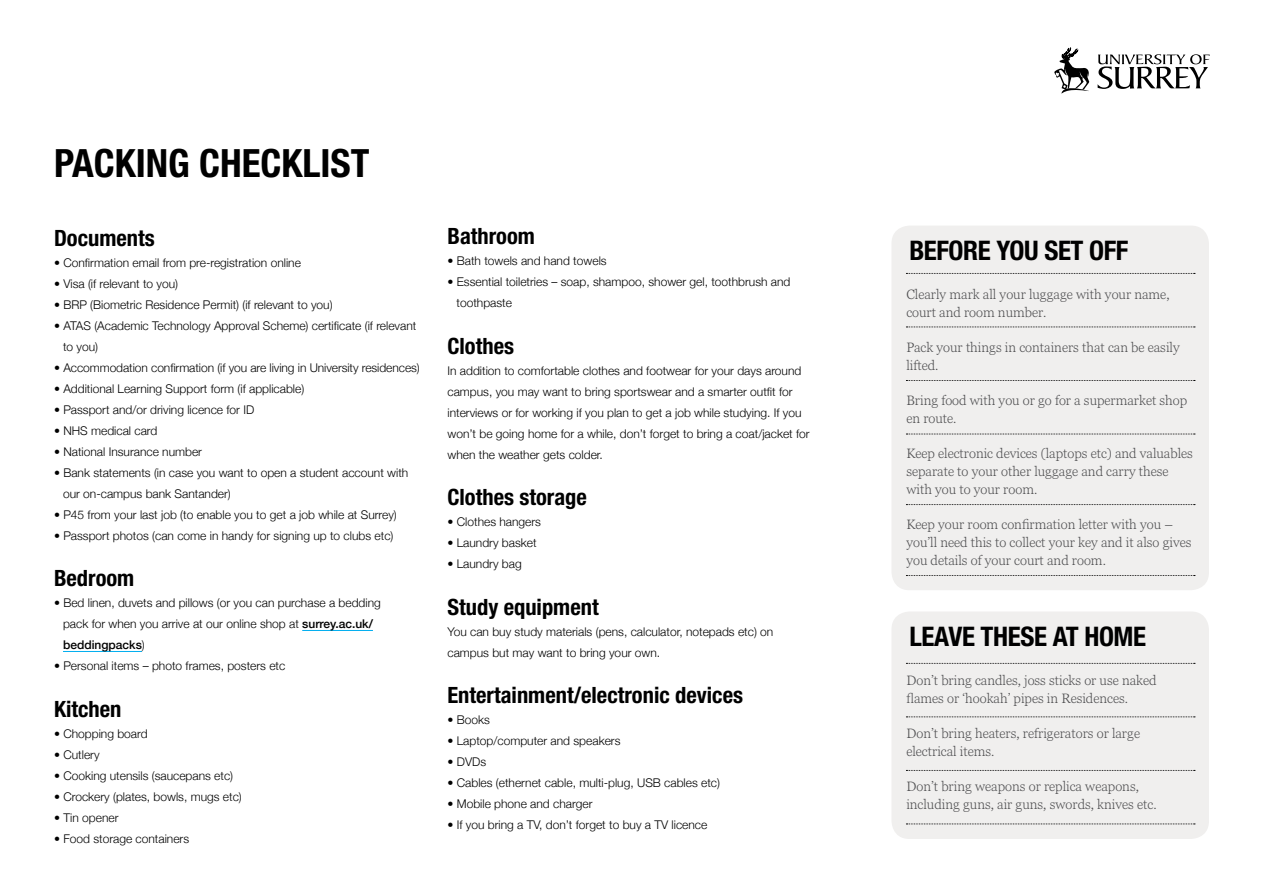
<style>
.page{position:relative;width:1263px;height:893px;background:#fff}
.page>*{position:absolute;margin:0;border:0;box-sizing:border-box;transform-origin:0 0}
.t1{font:700 condensed 39px "Helvetica Neue LT Std";color:#000}
.t2{font:700 condensed 27px "Helvetica Neue LT Std";letter-spacing:-.015em;color:#000}
.t3{font:700 condensed 22.5px "Helvetica Neue LT Std";color:#000}
.t4{font:300 13.5px/18px "Georgia Pro";color:#4d4d4f}
.t5{font:300 12px/21px "Helvetica Neue";color:#000}
.s1{font-weight:500}
</style>
<div class="page">
<hr style="left:302px;top:630px;width:71px;height:1px;background:#00aeef">
<hr style="left:63px;top:651px;width:79px;height:1px;background:#00aeef">
<div style="left:891px;top:226px;width:318px;height:364px;background:#f0efee;border-radius:18px"></div>
<div style="left:891px;top:611px;width:318px;height:228px;background:#f0efee;border-radius:18px"></div>
<svg style="left:1097px;top:54px;width:113px;height:35px"></svg>
<svg style="left:1054px;top:48px;width:35px;height:46px"></svg>
<svg style="left:906px;top:273px;width:289px;height:1px"></svg>
<svg style="left:906px;top:663px;width:289px;height:1px"></svg>
<svg style="left:906px;top:716px;width:289px;height:1px"></svg>
<svg style="left:906px;top:770px;width:289px;height:1px"></svg>
<svg style="left:906px;top:327px;width:289px;height:1px"></svg>
<svg style="left:906px;top:824px;width:289px;height:1px"></svg>
<svg style="left:906px;top:380px;width:289px;height:1px"></svg>
<svg style="left:906px;top:434px;width:289px;height:1px"></svg>
<svg style="left:906px;top:504px;width:289px;height:1px"></svg>
<svg style="left:906px;top:575px;width:289px;height:1px"></svg>
<h1 class="t1" style="left:54px;top:139px;width:317px">PACKING CHECKLIST</h1>
<h3 class="t3" style="left:54px;top:224px;width:102px">Documents</h3>
<p class="t5" style="left:54px;top:251px;width:248px">• Confirmation email from pre-registration online</p>
<p class="t5" style="left:54px;top:272px;width:126px">• Visa (if relevant to you)</p>
<p class="t5" style="left:54px;top:293px;width:280px">• BRP (Biometric Residence Permit) (if relevant to you)</p>
<p class="t5" style="left:63px;top:314px;width:355px;text-indent:-9px">• ATAS (Academic Technology Approval Scheme) certificate (if relevant to you)</p>
<p class="t5" style="left:54px;top:356px;width:367px">• Accommodation confirmation (if you are living in University residences)</p>
<p class="t5" style="left:54px;top:377px;width:252px">• Additional Learning Support form (if applicable)</p>
<p class="t5" style="left:54px;top:398px;width:202px">• Passport and/or driving licence for ID</p>
<p class="t5" style="left:54px;top:419px;width:105px">• NHS medical card</p>
<p class="t5" style="left:54px;top:440px;width:150px">• National Insurance number</p>
<p class="t5" style="left:63px;top:461px;width:347px;text-indent:-9px">• Bank statements (in case you want to open a student account with our on-campus bank Santander)</p>
<p class="t5" style="left:54px;top:503px;width:344px">• P45 from your last job (to enable you to get a job while at Surrey)</p>
<p class="t5" style="left:54px;top:524px;width:341px">• Passport photos (can come in handy for signing up to clubs etc)</p>
<h3 class="t3" style="left:54px;top:565px;width:82px">Bedroom</h3>
<p class="t5" style="left:63px;top:592px;width:319px;text-indent:-9px">• Bed linen, duvets and pillows (or you can purchase a bedding pack for when you arrive at our online shop at <span class="s1">surrey.ac.uk/ beddingpacks</span>)</p>
<p class="t5" style="left:54px;top:655px;width:233px">• Personal items – photo frames, posters etc</p>
<h3 class="t3" style="left:54px;top:695px;width:69px">Kitchen</h3>
<p class="t5" style="left:54px;top:722px;width:95px">• Chopping board</p>
<p class="t5" style="left:54px;top:743px;width:47px">• Cutlery</p>
<p class="t5" style="left:54px;top:764px;width:181px">• Cooking utensils (saucepans etc)</p>
<p class="t5" style="left:54px;top:785px;width:189px">• Crockery (plates, bowls, mugs etc)</p>
<p class="t5" style="left:54px;top:806px;width:66px">• Tin opener</p>
<p class="t5" style="left:54px;top:827px;width:137px">• Food storage containers</p>
<h3 class="t3" style="left:447px;top:222px;width:89px">Bathroom</h3>
<p class="t5" style="left:447px;top:250px;width:161px">• Bath towels and hand towels</p>
<p class="t5" style="left:456px;top:271px;width:335px;text-indent:-9px">• Essential toiletries – soap, shampoo, shower gel, toothbrush and toothpaste</p>
<h3 class="t3" style="left:447px;top:332px;width:68px">Clothes</h3>
<p class="t5" style="left:447px;top:359px;width:364px">In addition to comfortable clothes and footwear for your days around campus, you may want to bring sportswear and a smarter outfit for interviews or for working if you plan to get a job while studying. If you won’t be going home for a while, don’t forget to bring a coat/jacket for when the weather gets colder.</p>
<h3 class="t3" style="left:447px;top:483px;width:141px">Clothes storage</h3>
<p class="t5" style="left:447px;top:511px;width:95px">• Clothes hangers</p>
<p class="t5" style="left:447px;top:532px;width:91px">• Laundry basket</p>
<p class="t5" style="left:447px;top:553px;width:76px">• Laundry bag</p>
<h3 class="t3" style="left:447px;top:593px;width:153px">Study equipment</h3>
<p class="t5" style="left:447px;top:620px;width:327px">You can buy study materials (pens, calculator, notepads etc) on campus but may want to bring your own.</p>
<h3 class="t3" style="left:447px;top:681px;width:297px">Entertainment/electronic devices</h3>
<p class="t5" style="left:447px;top:709px;width:44px">• Books</p>
<p class="t5" style="left:447px;top:730px;width:174px">• Laptop/computer and speakers</p>
<p class="t5" style="left:447px;top:751px;width:40px">• DVDs</p>
<p class="t5" style="left:447px;top:772px;width:274px">• Cables (ethernet cable, multi-plug, USB cables etc)</p>
<p class="t5" style="left:447px;top:793px;width:147px">• Mobile phone and charger</p>
<p class="t5" style="left:447px;top:814px;width:261px">• If you bring a TV, don’t forget to buy a TV licence</p>
<h2 class="t2" style="left:909px;top:234px;width:221px">BEFORE YOU SET OFF</h2>
<p class="t4" style="left:906px;top:286px;width:265px">Clearly mark all your luggage with your name, court and room number.</p>
<p class="t4" style="left:906px;top:339px;width:275px">Pack your things in containers that can be easily lifted.</p>
<p class="t4" style="left:906px;top:392px;width:282px">Bring food with you or go for a supermarket shop en route.</p>
<p class="t4" style="left:906px;top:445px;width:288px">Keep electronic devices (laptops etc) and valuables separate to your other luggage and carry these with you to your room.</p>
<p class="t4" style="left:906px;top:516px;width:287px">Keep your room confirmation letter with you – you’ll need this to collect your key and it also gives you details of your court and room.</p>
<h2 class="t2" style="left:909px;top:620px;width:238px">LEAVE THESE AT HOME</h2>
<p class="t4" style="left:906px;top:672px;width:252px">Don’t bring candles, joss sticks or use naked flames or ‘hookah’ pipes in Residences.</p>
<p class="t4" style="left:906px;top:725px;width:235px">Don’t bring heaters, refrigerators or large electrical items.</p>
<p class="t4" style="left:906px;top:778px;width:252px">Don’t bring weapons or replica weapons, including guns, air guns, swords, knives etc.</p>
</div>
